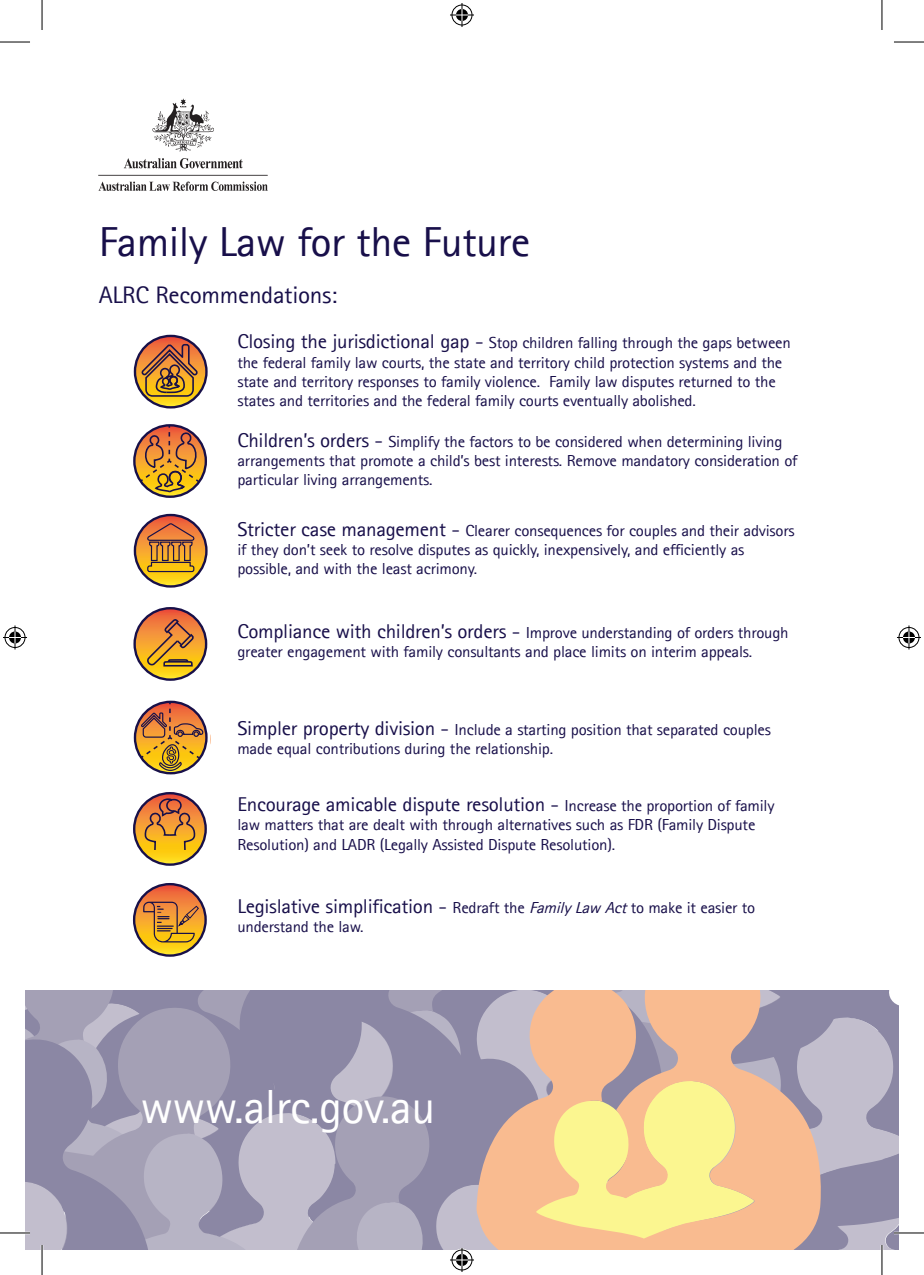
<style>
.page{position:relative;width:924px;height:1275px;background:#fff}
.page>*{position:absolute;margin:0;border:0;box-sizing:border-box;transform-origin:0 0}
.t1{font:48px "Agfa Rotis Sans Serif";letter-spacing:-.015em;color:#fff}
.t2{font:42px "Agfa Rotis Sans Serif";letter-spacing:-.015em;color:#180f4a;scale:1.05 1}
.t3{font:24px "Agfa Rotis Sans Serif";letter-spacing:-.015em;color:#180f4a;scale:1.05 1}
.t4{font:20px "Agfa Rotis Sans Serif";letter-spacing:-.015em;color:#180f4a;scale:1.05 1}
.t5{font:16px/19.2px "Agfa Rotis Sans Serif";letter-spacing:-.015em;color:#180f4a;scale:1.05 1}
.s1{font-size:20px}
.s2{font-size:16px}
.s3{font-style:italic;font-size:16px}
</style>
<div class="page">
<img style="left:98px;top:98px;width:170px;height:93px">
<svg style="left:135px;top:515px;width:71px;height:71px"></svg>
<div style="left:134px;top:514px;width:73px;height:73px;border:2px solid #181049;border-radius:50%"></div>
<svg style="left:146px;top:522px;width:49px;height:51px;background:#c67f33"></svg>
<svg style="left:134px;top:884px;width:71px;height:71px;background:#dd8b30"></svg>
<div style="left:133px;top:883px;width:74px;height:73px;border:2px solid #181049;border-radius:50%"></div>
<svg style="left:143px;top:901px;width:56px;height:41px;background:#d08e2f"></svg>
<svg style="left:134px;top:425px;width:72px;height:72px"></svg>
<div style="left:133px;top:424px;width:74px;height:74px;border:2px solid #181049;border-radius:50%"></div>
<svg style="left:138px;top:425px;width:63px;height:69px;background:#cb8f47"></svg>
<svg style="left:135px;top:608px;width:71px;height:71px"></svg>
<div style="left:133px;top:607px;width:74px;height:74px;border:2px solid #181049;border-radius:50%"></div>
<svg style="left:146px;top:618px;width:49px;height:49px;background:#d08732"></svg>
<svg style="left:135px;top:336px;width:71px;height:71px"></svg>
<div style="left:134px;top:335px;width:73px;height:73px;border:2px solid #181049;border-radius:50%"></div>
<svg style="left:140px;top:343px;width:59px;height:55px;background:#b77937"></svg>
<svg style="left:134px;top:793px;width:71px;height:71px"></svg>
<div style="left:133px;top:792px;width:74px;height:74px;border:2px solid #181049;border-radius:50%"></div>
<svg style="left:144px;top:797px;width:52px;height:54px;background:#d28834"></svg>
<div style="left:134px;top:700px;width:73px;height:74px;border:2px solid #181049;border-radius:50%"></div>
<svg style="left:139px;top:702px;width:65px;height:69px;background:#ca8f49"></svg>
<hr style="left:0;top:42px;width:30px;height:1px;background:#000">
<hr style="left:893px;top:42px;width:30px;height:1px;background:#000">
<hr style="left:0;top:1232px;width:30px;height:1px;background:#000">
<hr style="left:893px;top:1232px;width:30px;height:1px;background:#000">
<hr style="left:42px;top:0;width:1px;height:30px;background:#000">
<hr style="left:42px;top:1245px;width:1px;height:30px;background:#000">
<hr style="left:881px;top:0;width:1px;height:30px;background:#000">
<hr style="left:881px;top:1245px;width:1px;height:30px;background:#000">
<svg style="left:450px;top:3px;width:24px;height:24px"></svg>
<svg style="left:25px;top:990px;width:873px;height:282px;background:#c0b1af"></svg>
<svg style="left:3px;top:625px;width:24px;height:24px"></svg>
<svg style="left:897px;top:625px;width:23px;height:24px"></svg>
<p class="t2" style="left:99px;top:217px;width:412px">Family Law for the Future</p>
<p class="t3" style="left:99px;top:280px;width:229px">ALRC Recommendations:</p>
<p class="t5" style="left:237px;top:333px;width:528px"><span class="s1">Closing the jurisdictional gap -</span> Stop children falling through the gaps between the federal family law courts, the state and territory child protection systems and the state and territory responses to family violence. Family law disputes returned to the states and territories and the federal family courts eventually abolished.</p>
<p class="t5" style="left:237px;top:432px;width:534px"><span class="s1">Children’s orders -</span> Simplify the factors to be considered when determining living arrangements that promote a child’s best interests. Remove mandatory consideration of particular living arrangements.</p>
<p class="t5" style="left:237px;top:520px;width:532px"><span class="s1">Stricter case management -</span> Clearer consequences for couples and their advisors if they don’t seek to resolve disputes as quickly, inexpensively, and efficiently as possible, and with the least acrimony.</p>
<p class="t5" style="left:237px;top:623px;width:526px"><span class="s1">Compliance with children’s orders -</span> Improve understanding of orders through greater engagement with family consultants and place limits on interim appeals.</p>
<p class="t5" style="left:237px;top:719px;width:509px"><span class="s1">Simpler property division -</span> Include a starting position that separated couples made equal contributions during the relationship.</p>
<p class="t4" style="left:237px;top:792px;width:513px">Encourage amicable dispute resolution - <span class="s2">Increase the proportion of family</span></p>
<p class="t5" style="left:237px;top:815px;width:494px">law matters that are dealt with through alternatives such as FDR (Family Dispute<br>Resolution) and LADR (Legally Assisted Dispute Resolution).</p>
<p class="t4" style="left:237px;top:894px;width:494px">Legislative simplification - <span class="s2">Redraft the</span> <span class="s3">FamilyLaw Act</span><span class="s2">to make it easier to</span></p>
<p class="t5" style="left:237px;top:917px;width:122px">understand the law.</p>
<p class="t1" style="left:140px;top:1078px;width:296px">www.alrc.gov.au</p>
</div>
